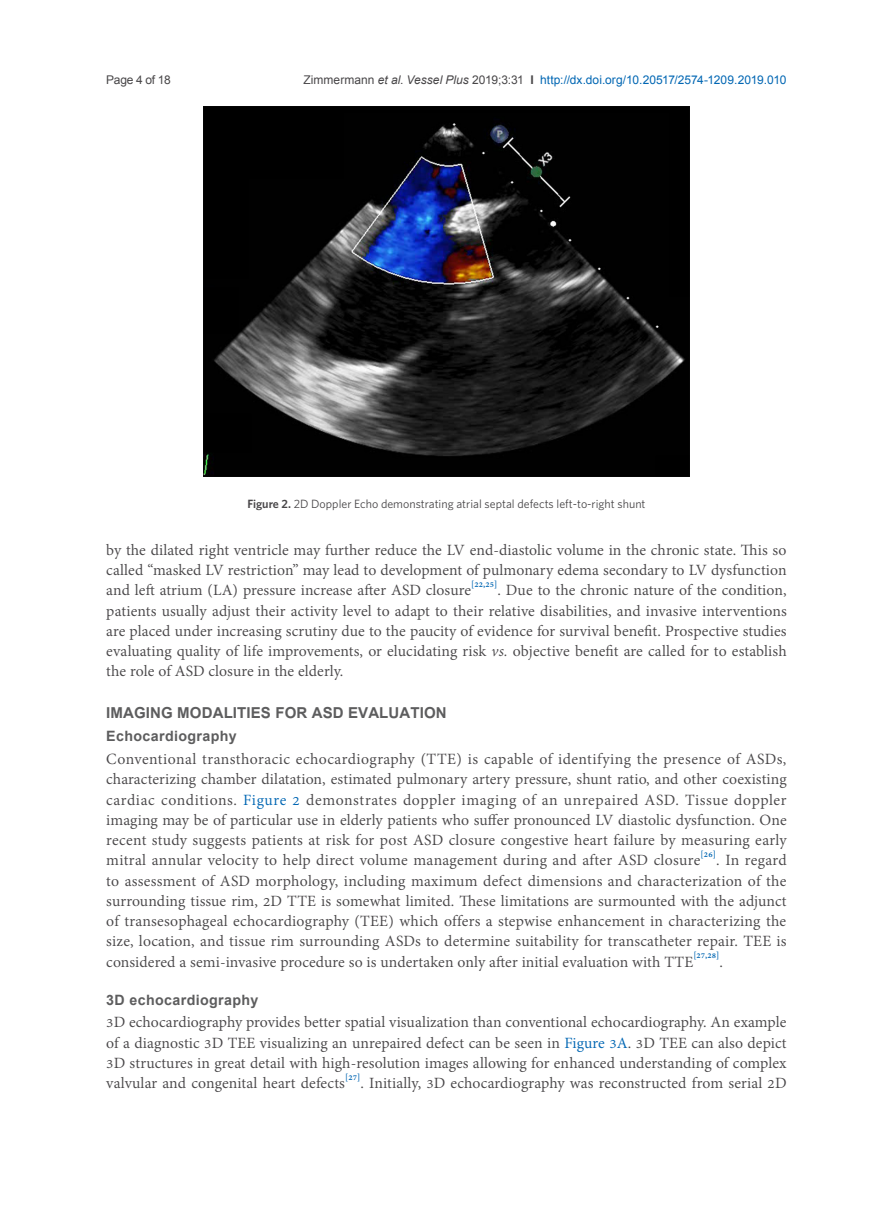
<style>
.page{position:relative;width:893px;height:1212px;background:#fff}
.page>*{position:absolute;margin:0;border:0;box-sizing:border-box;transform-origin:0 0}
.t1{font:700 21px "Utsaah";letter-spacing:.005em;color:#5d5d5e}
.t2{font:19.2px/20.2px "Adobe Thai";letter-spacing:.005em;color:#484648;text-align:justify}
.t3{font:700 14.25px "Arial";letter-spacing:.025em;color:#5d5d5e}
.t4{font:12px "Arial";letter-spacing:.005em;color:#0166b3}
.t5{font:12px "Whitney";color:#484648}
.t6{font:12px "Arial";letter-spacing:-.025em;color:#484648}
.s1{color:#484648}
.s2{font-style:italic;color:#484648}
.s3{font-weight:700;color:#484648}
.s4{font-weight:600}
.s5{font-style:italic}
.s6{color:#0166b3}
</style>
<div class="page">
<img style="left:203px;top:106px;width:486px;height:371px">
<p class="t6" style="left:106px;top:72px;width:66px">Page 4 of 18</p>
<p class="t4" style="left:303px;top:72px;width:485px"><span class="s1">Zimmermann</span> <span class="s2">et al</span><span class="s1">.</span> <span class="s2">Vessel Plus</span> <span class="s1">2019;3:31</span> <span class="s3">I</span> http://dx.doi.org/10.20517/2574-1209.2019.010</p>
<p class="t5" style="left:247px;top:496px;width:400px"><span class="s4">Figure 2.</span> 2D Doppler Echo demonstrating atrial septal defects left-to-right shunt</p>
<p class="t2" style="left:106px;top:538px;width:682px">by the dilated right ventricle may further reduce the LV end-diastolic volume in the chronic state. This so called “masked LV restriction” may lead to development of pulmonary edema secondary to LV dysfunction and left atrium (LA) pressure increase after ASD closure<sup>[22,25]</sup>. Due to the chronic nature of the condition, patients usually adjust their activity level to adapt to their relative disabilities, and invasive interventions are placed under increasing scrutiny due to the paucity of evidence for survival benefit. Prospective studies evaluating quality of life improvements, or elucidating risk <span class="s5">vs.</span> objective benefit are called for to establish the role of ASD closure in the elderly.</p>
<p class="t1" style="left:106px;top:702px;width:342px">IMAGING MODALITIES FOR ASD EVALUATION</p>
<p class="t3" style="left:106px;top:726px;width:132px">Echocardiography</p>
<p class="t2" style="left:106px;top:747px;width:682px">Conventional transthoracic echocardiography (TTE) is capable of identifying the presence of ASDs, characterizing chamber dilatation, estimated pulmonary artery pressure, shunt ratio, and other coexisting cardiac conditions. <span class="s6">Figure 2</span> demonstrates doppler imaging of an unrepaired ASD. Tissue doppler imaging may be of particular use in elderly patients who suffer pronounced LV diastolic dysfunction. One recent study suggests patients at risk for post ASD closure congestive heart failure by measuring early mitral annular velocity to help direct volume management during and after ASD closure<sup>[26]</sup>. In regard to assessment of ASD morphology, including maximum defect dimensions and characterization of the surrounding tissue rim, 2D TTE is somewhat limited. These limitations are surmounted with the adjunct of transesophageal echocardiography (TEE) which offers a stepwise enhancement in characterizing the size, location, and tissue rim surrounding ASDs to determine suitability for transcatheter repair. TEE is considered a semi-invasive procedure so is undertaken only after initial evaluation with TTE<sup>[27,28]</sup>.</p>
<p class="t3" style="left:106px;top:989px;width:154px">3D echocardiography</p>
<p class="t2" style="left:106px;top:1010px;width:682px">3D echocardiography provides better spatial visualization than conventional echocardiography. An example of a diagnostic 3D TEE visualizing an unrepaired defect can be seen in <span class="s6">Figure 3A</span>. 3D TEE can also depict 3D structures in great detail with high-resolution images allowing for enhanced understanding of complex valvular and congenital heart defects<sup>[27]</sup>. Initially, 3D echocardiography was reconstructed from serial 2D</p>
</div>
